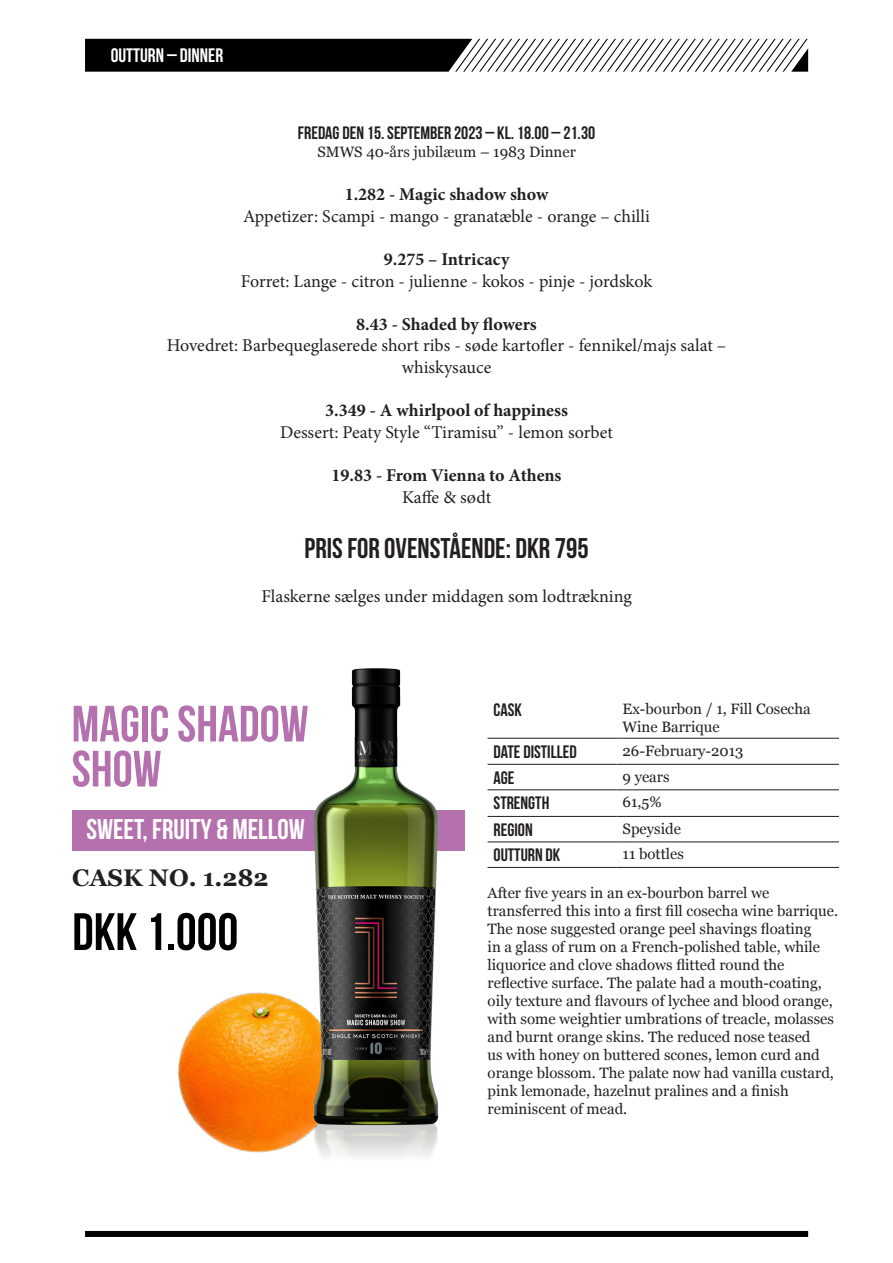
<style>
.page{position:relative;width:893px;height:1263px;background:#fff}
.page>*{position:absolute;margin:0;border:0;box-sizing:border-box;transform-origin:0 0}
.t1{font:700 52.5px "Bebas Neue";color:#000001}
.t2{font:700 51px/45px "Bebas Neue";color:#b571ae}
.t3{font:700 28.5px "Bebas Neue";color:#231f20}
.t4{font:700 28.5px "Bebas Neue";color:#fff}
.t5{font:700 24px "Georgia";color:#231f20}
.t6{font:700 19.5px "Bebas Neue";color:#fff}
.t7{font:18px/21.6px "Minion Pro";color:#231f20;text-align:center}
.t8{font:700 18px "Minion Pro";color:#231f20}
.t9{font:700 18px "Bebas Neue";color:#231f20}
.t10{font:15px/18px "Georgia";color:#231f20}
</style>
<div class="page">
<svg style="left:85px;top:39px;width:723px;height:33px"></svg>
<div style="left:85px;top:1231px;width:723px;height:6px;background:#000001"></div>
<img style="left:178px;top:992px;width:123px;height:161px">
<div style="left:72px;top:810px;width:393px;height:41px;background:#b571ae"></div>
<img style="left:301px;top:668px;width:138px;height:489px">
<hr style="left:488px;top:738px;width:129px;height:1px;background:#231f20">
<hr style="left:617px;top:738px;width:222px;height:1px;background:#231f20">
<hr style="left:488px;top:764px;width:129px;height:1px;background:#231f20">
<hr style="left:617px;top:764px;width:222px;height:1px;background:#231f20">
<hr style="left:488px;top:789px;width:129px;height:1px;background:#231f20">
<hr style="left:617px;top:789px;width:222px;height:1px;background:#231f20">
<hr style="left:488px;top:816px;width:129px;height:1px;background:#231f20">
<hr style="left:617px;top:816px;width:222px;height:1px;background:#231f20">
<hr style="left:488px;top:841px;width:129px;height:1px;background:#231f20">
<hr style="left:617px;top:841px;width:222px;height:1px;background:#231f20">
<hr style="left:488px;top:867px;width:129px;height:1px;background:#231f20">
<hr style="left:617px;top:867px;width:222px;height:1px;background:#231f20">
<p class="t6" style="left:111px;top:45px;width:114px">OUTTURN – DINNER</p>
<p class="t9" style="left:298px;top:123px;width:299px">FREDAG DEN 15. SEPTEMBER 2023 – KL. 18.00 – 21.30</p>
<p class="t10" style="left:317px;top:142px;width:260px">SMWS 40-års jubilæum – 1983 Dinner</p>
<p class="t8" style="left:345px;top:182px;width:205px">1.282 - Magic shadow show</p>
<p class="t7" style="left:243px;top:205px;width:408px">Appetizer: Scampi - mango - granatæble - orange – chilli</p>
<p class="t8" style="left:384px;top:247px;width:127px">9.275 – Intricacy</p>
<p class="t7" style="left:241px;top:270px;width:413px">Forret: Lange - citron - julienne - kokos - pinje - jordskok</p>
<p class="t8" style="left:356px;top:311px;width:182px">8.43 - Shaded by flowers</p>
<p class="t7" style="left:167px;top:335px;width:561px">Hovedret: Barbequeglaserede short ribs - søde kartofler - fennikel/majs salat – whiskysauce</p>
<p class="t8" style="left:325px;top:398px;width:244px">3.349 - A whirlpool of happiness</p>
<p class="t7" style="left:280px;top:421px;width:334px">Dessert: Peaty Style “Tiramisu” - lemon sorbet</p>
<p class="t8" style="left:332px;top:463px;width:231px">19.83 - From Vienna to Athens</p>
<p class="t7" style="left:402px;top:486px;width:91px">Kaffe &amp; sødt</p>
<p class="t3" style="left:304px;top:533px;width:286px">PRIS FOR OVENSTÅENDE: DKR 795</p>
<p class="t7" style="left:261px;top:585px;width:372px">Flaskerne sælges under middagen som lodtrækning</p>
<p class="t2" style="left:72px;top:701px;width:238px">MAGIC SHADOW<br>SHOW</p>
<p class="t4" style="left:86px;top:813px;width:220px">SWEET, FRUITY &amp; MELLOW</p>
<p class="t5" style="left:72px;top:860px;width:198px">CASK NO. 1.282</p>
<p class="t1" style="left:72px;top:903px;width:167px">DKK 1.000</p>
<p class="t9" style="left:494px;top:700px;width:30px">CASK</p>
<p class="t10" style="left:623px;top:699px;width:190px">Ex-bourbon / 1, Fill Cosecha<br>Wine Barrique</p>
<p class="t9" style="left:494px;top:742px;width:85px">DATE DISTILLED</p>
<p class="t10" style="left:623px;top:741px;width:122px">26-February-2013</p>
<p class="t9" style="left:494px;top:768px;width:22px">AGE</p>
<p class="t10" style="left:623px;top:767px;width:48px">9 years</p>
<p class="t9" style="left:494px;top:793px;width:57px">STRENGTH</p>
<p class="t10" style="left:623px;top:792px;width:41px">61,5%</p>
<p class="t9" style="left:494px;top:820px;width:41px">REGION</p>
<p class="t10" style="left:623px;top:819px;width:60px">Speyside</p>
<p class="t9" style="left:494px;top:845px;width:68px">OUTTURN DK</p>
<p class="t10" style="left:623px;top:844px;width:63px">11 bottles</p>
<p class="t10" style="left:488px;top:883px;width:352px">After five years in an ex-bourbon barrel we transferred this into a first fill cosecha wine barrique.<br>The nose suggested orange peel shavings floating<br>in a glass of rum on a French-polished table, while liquorice and clove shadows flitted round the reflective surface. The palate had a mouth-coating, oily texture and flavours of lychee and blood orange, with some weightier umbrations of treacle, molasses and burnt orange skins. The reduced nose teased<br>us with honey on buttered scones, lemon curd and orange blossom. The palate now had vanilla custard, pink lemonade, hazelnut pralines and a finish reminiscent of mead.</p>
</div>
